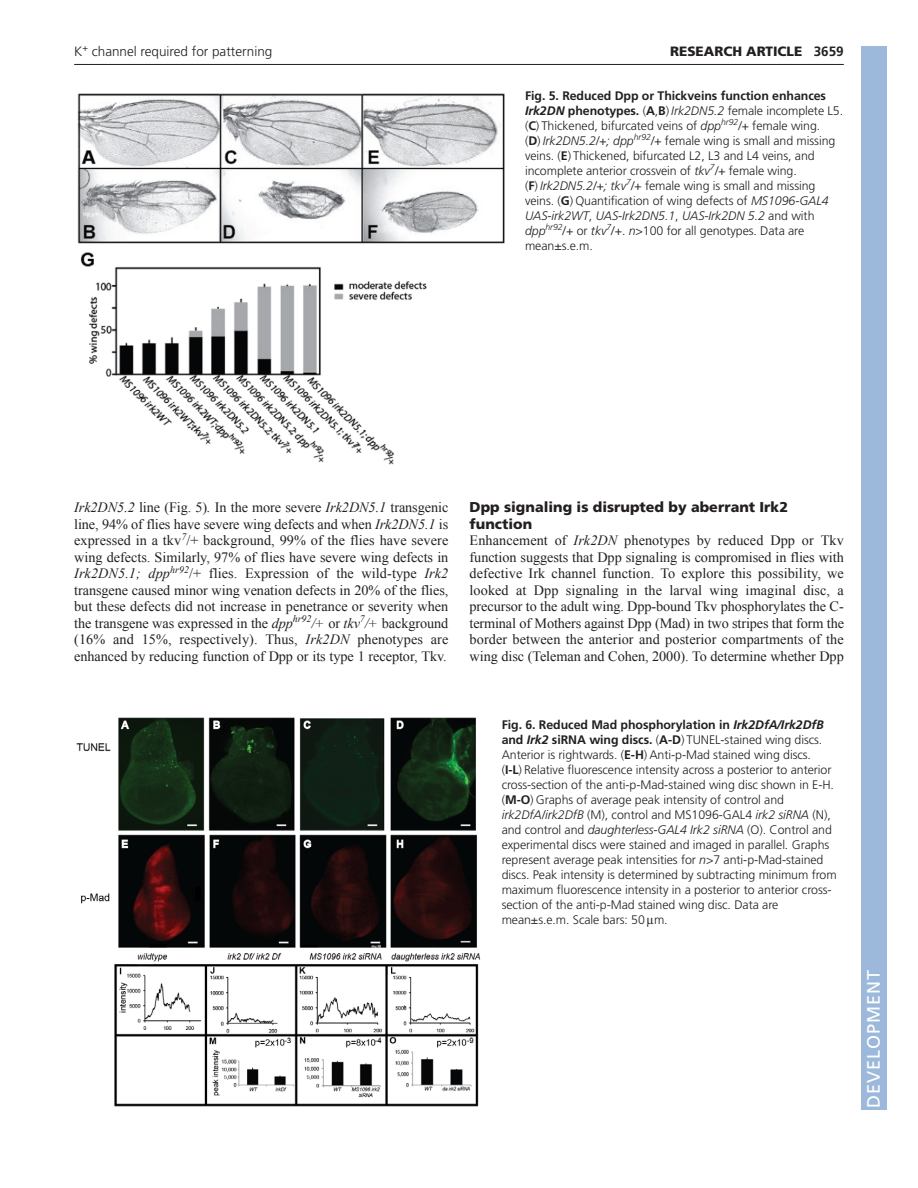
<style>
.page{position:relative;width:918px;height:1188px;background:#fff}
.page>*{position:absolute;margin:0;border:0;box-sizing:border-box;transform-origin:0 0}
.t1{font:18px "Frutiger LT Std";letter-spacing:.055em;color:#fff}
.t2{font:14.25px/16.5px "Times New Roman";letter-spacing:-.005em;color:#231f20;text-align:justify}
.t3{font:900 14.25px/16.5px "Frutiger LT Std";color:#231f20}
.t4{font:300 13.5px "Frutiger";color:#231f20}
.t5{font:900 13.5px "Frutiger LT Std";color:#231f20}
.t6{font:300 12.3px/15px "Frutiger";letter-spacing:-.005em;color:#231f20}
.s1{font-weight:700}
.s2{font-weight:700;font-style:italic}
.s3{font-style:italic}
</style>
<div class="page">
<hr style="left:74px;top:64px;width:770px;height:1px;background:#231f20">
<img style="left:77px;top:93px;width:428px;height:372px">
<img style="left:76px;top:717px;width:405px;height:390px">
<div style="left:861px;top:46px;width:25px;height:1064px;background:#9cb9db"></div>
<p class="t4" style="left:74px;top:46px;width:200px">K<sup>+</sup> channel required for patterning</p>
<p class="t5" style="left:670px;top:46px;width:175px">RESEARCH ARTICLE <span class="s1">3659</span></p>
<p class="t6" style="left:525px;top:89px;width:320px"><span class="s1">Fig. 5. Reduced Dpp or Thickveins function enhances </span><span class="s2">Irk2DN</span> <span class="s1">phenotypes.</span> (<span class="s1">A</span>,<span class="s1">B</span>) <span class="s3">Irk2DN5.2</span> female incomplete L5. (<span class="s1">C</span>) Thickened, bifurcated veins of <span class="s3">dpp</span><sup>hr92</sup><span class="s3">/+</span> female wing.<br>(<span class="s1">D</span>) <span class="s3">Irk2DN5.2/+; dpp</span><sup>hr92</sup><span class="s3">/+</span> female wing is small and missing veins. (<span class="s1">E</span>) Thickened, bifurcated L2, L3 and L4 veins, and incomplete anterior crossvein of <span class="s3">tkv</span><sup>7</sup><span class="s3">/+</span> female wing.<br>(<span class="s1">F</span>) <span class="s3">Irk2DN5.2/+; tkv</span><sup>7</sup><span class="s3">/+</span> female wing is small and missing veins. (<span class="s1">G</span>) Quantification of wing defects of <span class="s3">MS1096-GAL4<br>UAS-irk2WT</span>, <span class="s3">UAS-Irk2DN5.1</span>, <span class="s3">UAS-Irk2DN 5.2</span> and with <span class="s3">dpp</span><sup>hr92</sup>/+ or <span class="s3">tkv</span><sup>7</sup>/+. <span class="s3">n</span>&gt;100 for all genotypes. Data are mean±s.e.m.</p>
<p class="t2" style="left:74px;top:499px;width:376px"><span class="s3">Irk2DN5.2</span> line (Fig. 5)<span class="s3">.</span> In the more severe <span class="s3">Irk2DN5.1</span> transgenic line, 94% of flies have severe wing defects and when <span class="s3">Irk2DN5.1</span> is expressed in a tkv<sup>7</sup>/+ background, 99% of the flies have severe wing defects. Similarly, 97% of flies have severe wing defects in <span class="s3">Irk2DN5.1; dpp</span><sup>hr92</sup>/+ flies. Expression of the wild-type <span class="s3">Irk2 </span>transgene caused minor wing venation defects in 20% of the flies, but these defects did not increase in penetrance or severity when the transgene was expressed in the <span class="s3">dpp</span><sup>hr92</sup><span class="s3">/+</span> or <span class="s3">tkv</span><sup>7</sup><span class="s3">/+</span> background (16% and 15%, respectively). Thus, <span class="s3">Irk2DN</span> phenotypes are enhanced by reducing function of Dpp or its type 1 receptor, Tkv.</p>
<p class="t3" style="left:470px;top:500px;width:320px">Dpp signaling is disrupted by aberrant Irk2 function</p>
<p class="t2" style="left:470px;top:532px;width:376px">Enhancement of <span class="s3">Irk2DN</span> phenotypes by reduced Dpp or Tkv function suggests that Dpp signaling is compromised in flies with defective Irk channel function. To explore this possibility, we looked at Dpp signaling in the larval wing imaginal disc, a precursor to the adult wing. Dpp-bound Tkv phosphorylates the C&shy;terminal of Mothers against Dpp (Mad) in two stripes that form the border between the anterior and posterior compartments of the wing disc (Teleman and Cohen, 2000). To determine whether Dpp</p>
<p class="t6" style="left:502px;top:718px;width:337px"><span class="s1">Fig. 6. Reduced Mad phosphorylation in</span> <span class="s2">Irk2DfA/Irk2DfB </span><span class="s1">and</span> <span class="s2">Irk2</span> <span class="s1">siRNA wing discs.</span> (<span class="s1">A-D</span>) TUNEL-stained wing discs.<br>Anterior is rightwards. (<span class="s1">E-H</span>) Anti-p-Mad stained wing discs.<br>(<span class="s1">I-L</span>) Relative fluorescence intensity across a posterior to anterior cross-section of the anti-p-Mad-stained wing disc shown in E-H. (<span class="s1">M-O</span>) Graphs of average peak intensity of control and <span class="s3">irk2DfA/irk2DfB</span> (M), control and MS1096-GAL4 <span class="s3">irk2 siRNA</span> (N), and control and <span class="s3">daughterless-GAL4 Irk2 siRNA</span> (O). Control and experimental discs were stained and imaged in parallel<span class="s3">.</span> Graphs represent average peak intensities for <span class="s3">n</span>&gt;7 anti-p-Mad-stained discs. Peak intensity is determined by subtracting minimum from maximum fluorescence intensity in a posterior to anterior cross&shy;section of the anti-p-Mad stained wing disc. Data are mean±s.e.m. Scale bars: 50 m.</p>
<h1 class="t1" style="left:863px;top:1108px;width:140px;rotate:-90deg">DEVELOPMENT</h1>
</div>
